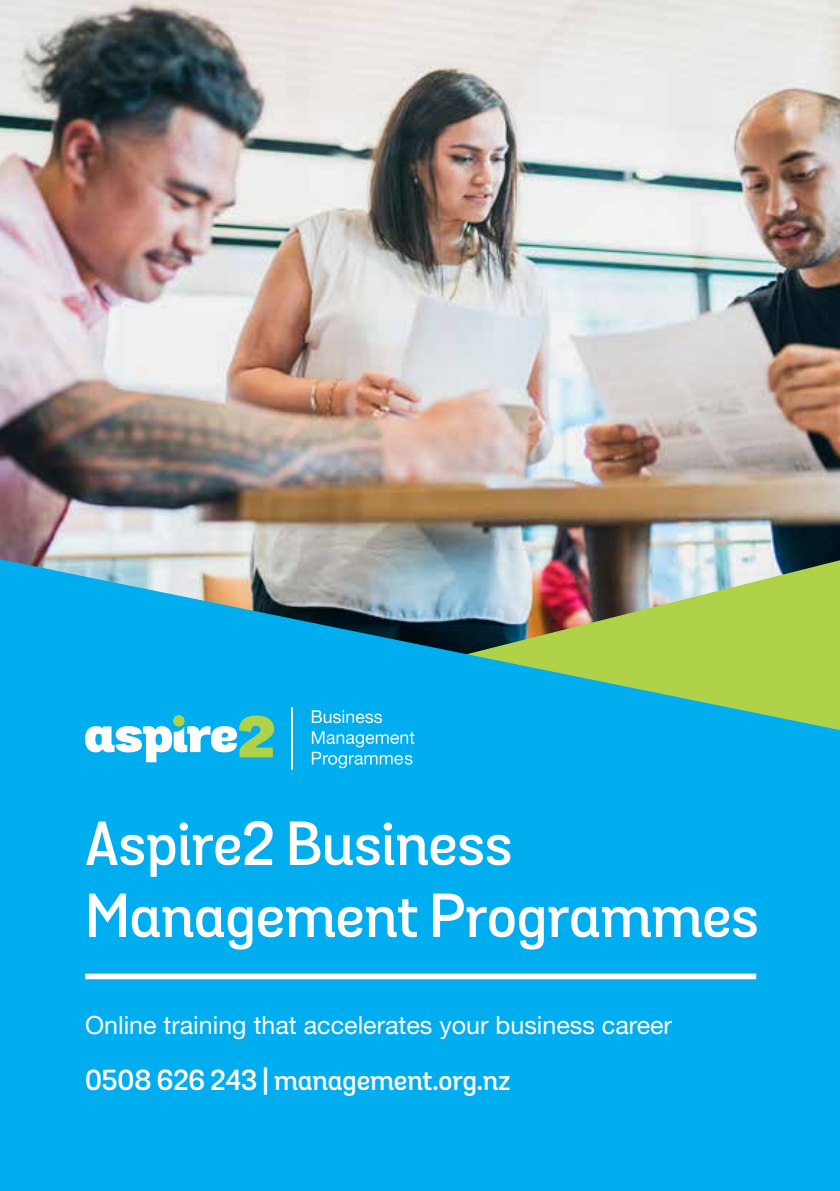
<style>
.page{position:relative;width:840px;height:1191px;background:#fff}
.page>*{position:absolute;margin:0;border:0;box-sizing:border-box;transform-origin:0 0}
.t1{font:600 60px/72px "Grota Sans Alt";color:#fff}
.t2{font:600 28px "Grota Sans Alt";color:#fff}
.t3{font:25px "Helvetica Neue LT Pro";color:#fff}
</style>
<div class="page">
<img style="left:0;top:0;width:839px;height:559px">
<svg style="left:0;top:559px;width:839px;height:196px;background:#4aaeb5"></svg>
<div style="left:0;top:755px;width:839px;height:436px;background:#00aeef"></div>
<div style="left:85px;top:973px;width:670px;height:6px;background:#fff"></div>
<hr style="left:291px;top:707px;width:2px;height:62px;background:#fff">
<svg style="left:85px;top:715px;width:189px;height:47px"></svg>
<svg style="left:311px;top:710px;width:71px;height:13px"></svg>
<svg style="left:311px;top:731px;width:103px;height:37px"></svg>
<h1 class="t1" style="left:85px;top:810px;width:674px">Aspire2 Business<br>Management Programmes</h1>
<p class="t3" style="left:85px;top:1009px;width:588px">Online training that accelerates your business career</p>
<p class="t2" style="left:85px;top:1062px;width:426px">0508 626 243 | management.org.nz</p>
</div>
